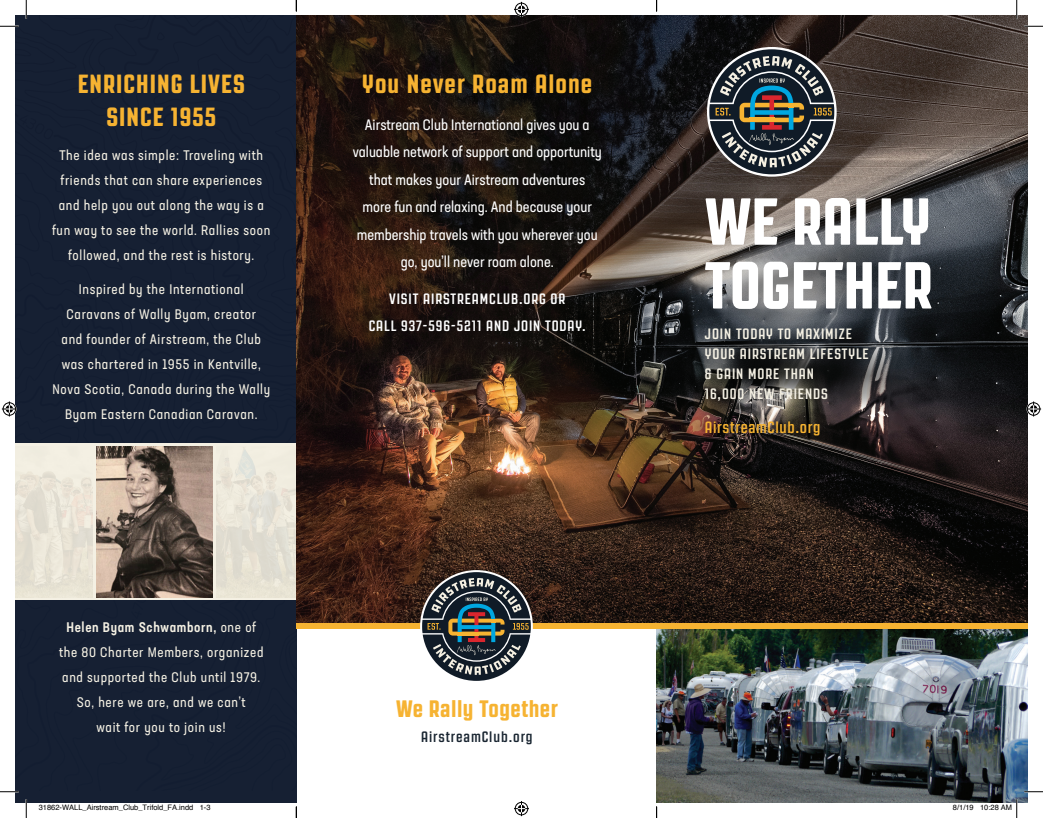
<style>
.page{position:relative;width:1043px;height:818px;background:#fff}
.page>*{position:absolute;margin:0;border:0;box-sizing:border-box;transform-origin:0 0}
.t1{font:800 66.25px/63.8px "Revolution Gothic";color:#fff}
.t2{font:800 26.25px/32.5px "Revolution Gothic";letter-spacing:.04em;color:#f6b332;text-align:center}
.t3{font:800 23.75px "Revolution Gothic";letter-spacing:.02em;color:#f6b332}
.t4{font:700 16.25px "Revolution Gothic";letter-spacing:.04em;color:#f6b332}
.t5{font:condensed 15px/27.5px "Neusa Next Std";color:#fff;text-align:center}
.t6{font:700 15px/20px "Revolution Gothic";letter-spacing:.06em;color:#f4f0e3}
.t7{font:700 15px/27.5px "Revolution Gothic";letter-spacing:.06em;color:#fff;text-align:center}
.t8{font:700 15px "Revolution Gothic";letter-spacing:.06em;color:#192531}
.t9{font:condensed 13.75px/25px "Neusa Next Std";letter-spacing:.05em;color:#f4f0e3;text-align:center}
.t10{font:7.5px "Helvetica";color:#000}
.s1{font-weight:500}
</style>
<div class="page">
<div style="left:15px;top:345px;width:228px;height:8px;background:#162033"></div>
<img style="left:296px;top:15px;width:732px;height:608px">
<img style="left:656px;top:628px;width:372px;height:174px">
<svg style="left:709px;top:49px;width:125px;height:125px;background:#464c4d"></svg>
<div style="left:296px;top:623px;width:732px;height:5px;background:#f6b332"></div>
<svg style="left:422px;top:572px;width:109px;height:108px;background:#585d5e"></svg>
<svg style="left:1024px;top:25px;width:18px;height:2px"></svg>
<svg style="left:1024px;top:790px;width:18px;height:2px"></svg>
<svg style="left:25px;top:799px;width:2px;height:19px"></svg>
<svg style="left:1015px;top:0;width:2px;height:19px"></svg>
<svg style="left:514px;top:2px;width:15px;height:15px"></svg>
<svg style="left:514px;top:801px;width:15px;height:15px"></svg>
<svg style="left:0;top:354px;width:296px;height:438px;background:#5a5d64"></svg>
<svg style="left:1026px;top:401px;width:15px;height:15px"></svg>
<svg style="left:980px;top:799px;width:37px;height:19px"></svg>
<svg style="left:0;top:0;width:297px;height:345px;background:#2b3345"></svg>
<svg style="left:295px;top:806px;width:2px;height:12px"></svg>
<svg style="left:656px;top:806px;width:1px;height:12px"></svg>
<h2 class="t2" style="left:78px;top:68px;width:168px">ENRICHING LIVES<br>SINCE 1955</h2>
<p class="t9" style="left:52px;top:142px;width:219px">The idea was simple: Traveling with friends that can share experiences and help you out along the way is a fun way to see the world. Rallies soon followed, and the rest is history.</p>
<p class="t9" style="left:52px;top:276px;width:219px">Inspired by the International Caravans of Wally Byam, creator<br>and founder of Airstream, the Club was chartered in 1955 in Kentville, Nova Scotia, Canada during the Wally Byam Eastern Canadian Caravan.</p>
<p class="t9" style="left:59px;top:614px;width:206px"><span class="s1">Helen Byam Schwamborn,</span> one of the 80 Charter Members, organized and supported the Club until 1979.<br>So, here we are, and we can’t<br>wait for you to join us!</p>
<h2 class="t2" style="left:362px;top:68px;width:231px">You Never Roam Alone</h2>
<p class="t5" style="left:353px;top:110px;width:250px">Airstream Club International gives you a valuable network of support and opportunity that makes your Airstream adventures<br>more fun and relaxing. And because your membership travels with you wherever you go, you’ll never roam alone.</p>
<p class="t7" style="left:369px;top:285px;width:218px">VISIT AIRSTREAMCLUB.ORG OR<br>CALL 937-596-5211 AND JOIN TODAY.</p>
<h3 class="t3" style="left:396px;top:695px;width:163px">We Rally Together</h3>
<p class="t8" style="left:421px;top:728px;width:113px">AirstreamClub.org</p>
<h1 class="t1" style="left:705px;top:190px;width:229px">WE RALLY<br>TOGETHER</h1>
<p class="t6" style="left:705px;top:324px;width:165px">JOIN TODAY TO MAXIMIZE<br>YOUR AIRSTREAM LIFESTYLE &amp; GAIN MORE THAN<br>16,000 NEW FRIENDS</p>
<p class="t4" style="left:705px;top:418px;width:117px">AirstreamClub.org</p>
<p class="t10" style="left:39px;top:802px;width:173px">31862-WALL_Airstream_Club_Trifold_FA.indd 1-3</p>
<p class="t10" style="left:952px;top:802px;width:61px">8/1/19 10:28 AM</p>
</div>
